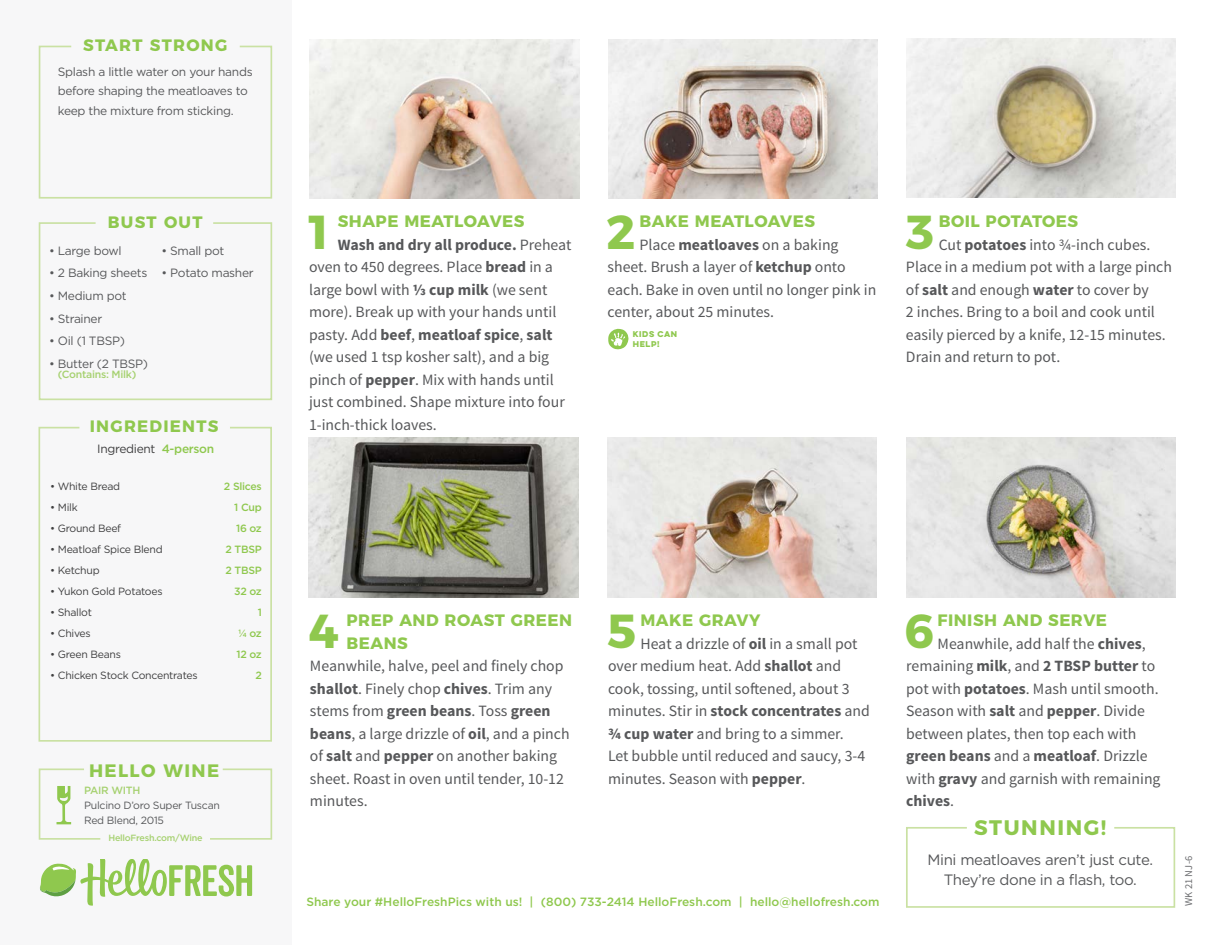
<style>
.page{position:relative;width:1215px;height:945px;background:#fff}
.page>*{position:absolute;margin:0;border:0;box-sizing:border-box;transform-origin:0 0}
.t1{font:700 47.55px "Montserrat";color:#8fc84e}
.t2{font:700 21px "Montserrat";letter-spacing:.075em;color:#8fc84e}
.t3{font:700 18px "Montserrat";letter-spacing:.075em;color:#8fc84e}
.t4{font:700 16.5px/22.5px "Montserrat";letter-spacing:.03em;color:#8fc84e}
.t5{font:700 16.5px "Montserrat";letter-spacing:.075em;color:#8fc84e}
.t6{font:15.75px/22.5px "Source Sans Pro";color:#57585a}
.t7{font:15px/20.1px "Gotham";letter-spacing:-.025em;color:#57585a;text-align:center}
.t8{font:12px/19.5px "Gotham";letter-spacing:-.025em;color:#57585a}
.t9{font:500 12px "Gotham";color:#8fc84e}
.t10{font:12px "Gotham";letter-spacing:-.025em;color:#3e3e3f}
.t11{font:10.5px "Gotham";letter-spacing:-.025em;color:#3e3e3f}
.t12{font:500 10.5px/21px "Gotham";letter-spacing:-.025em;color:#8fc84e;text-align:right}
.t13{font:10.5px/15px "Gotham";letter-spacing:-.025em;color:#57585a}
.t14{font:500 10.5px "Gotham";letter-spacing:-.025em;color:#a6d170}
.t15{font:10.5px "Source Sans Pro";color:#6c6d70}
.t16{font:500 9px "Gotham";letter-spacing:-.025em;color:#a6d170}
.t17{font:700 7.5px/9.8px "Lulo Clean One";letter-spacing:-.15em;color:#8fc84e}
.s1{font-weight:500;color:#8fc84e}
.s2{font-weight:700}
</style>
<div class="page">
<div style="left:0;top:0;width:291px;height:945px;background:#f7f7f8"></div>
<img style="left:310px;top:39px;width:269px;height:160px">
<svg style="left:608px;top:328px;width:21px;height:22px"></svg>
<img style="left:608px;top:39px;width:269px;height:160px">
<img style="left:608px;top:438px;width:269px;height:159px">
<img style="left:309px;top:438px;width:270px;height:159px">
<img style="left:907px;top:39px;width:269px;height:159px">
<img style="left:907px;top:438px;width:269px;height:159px">
<svg style="left:38px;top:222px;width:235px;height:179px"></svg>
<svg style="left:38px;top:426px;width:234px;height:316px"></svg>
<svg style="left:38px;top:45px;width:235px;height:154px"></svg>
<svg style="left:38px;top:768px;width:63px;height:72px"></svg>
<svg style="left:210px;top:768px;width:63px;height:72px"></svg>
<svg style="left:40px;top:859px;width:212px;height:47px"></svg>
<svg style="left:906px;top:827px;width:270px;height:81px"></svg>
<p class="t5" style="left:83px;top:32px;width:146px">START STRONG</p>
<p class="t8" style="left:58px;top:62px;width:196px">Splash a little water on your hands before shaping the meatloaves to keep the mixture from sticking.</p>
<p class="t4" style="left:108px;top:210px;width:96px">BUST OUT</p>
<p class="t8" style="left:49px;top:241px;width:74px">• Large bowl</p>
<p class="t8" style="left:49px;top:263px;width:100px">• 2 Baking sheets</p>
<p class="t8" style="left:49px;top:286px;width:79px">• Medium pot</p>
<p class="t8" style="left:49px;top:308px;width:55px">• Strainer</p>
<p class="t8" style="left:49px;top:331px;width:77px">• Oil (1 TBSP)</p>
<p class="t8" style="left:49px;top:353px;width:100px">• Butter (2 TBSP)</p>
<p class="t14" style="left:58px;top:368px;width:80px">(Contains: Milk)</p>
<p class="t8" style="left:161px;top:241px;width:64px">• Small pot</p>
<p class="t8" style="left:161px;top:263px;width:94px">• Potato masher</p>
<p class="t5" style="left:90px;top:413px;width:130px">INGREDIENTS</p>
<p class="t10" style="left:97px;top:441px;width:119px">Ingredient <span class="s1">4-person</span></p>
<p class="t11" style="left:50px;top:479px;width:72px">• White Bread</p>
<p class="t11" style="left:50px;top:500px;width:29px">• Milk</p>
<p class="t11" style="left:50px;top:521px;width:72px">• Ground Beef</p>
<p class="t11" style="left:50px;top:542px;width:114px">• Meatloaf Spice Blend</p>
<p class="t11" style="left:50px;top:563px;width:51px">• Ketchup</p>
<p class="t11" style="left:50px;top:584px;width:114px">• Yukon Gold Potatoes</p>
<p class="t11" style="left:50px;top:605px;width:43px">• Shallot</p>
<p class="t11" style="left:50px;top:626px;width:42px">• Chives</p>
<p class="t11" style="left:50px;top:647px;width:72px">• Green Beans</p>
<p class="t11" style="left:50px;top:668px;width:149px">• Chicken Stock Concentrates</p>
<p class="t12" style="left:224px;top:475px;width:39px">2 Slices<br>1 Cup<br>16 oz<br>2 TBSP<br>2 TBSP<br>32 oz<br>1<br>¼ oz<br>12 oz<br>2</p>
<p class="t3" style="left:89px;top:756px;width:132px">HELLO WINE</p>
<p class="t14" style="left:84px;top:783px;width:58px">PAIR WITH</p>
<p class="t16" style="left:108px;top:832px;width:96px">HelloFresh.com/Wine</p>
<p class="t13" style="left:84px;top:798px;width:137px">Pulcino D’oro Super Tuscan<br>Red Blend, 2015</p>
<h1 class="t1" style="left:305px;top:193px;width:31px">1</h1>
<p class="t4" style="left:338px;top:209px;width:188px">SHAPE MEATLOAVES</p>
<p class="t6" style="left:309px;top:234px;width:264px;text-indent:29px"><span class="s2">Wash and dry all produce.</span> Preheat oven to 450 degrees. Place <span class="s2">bread</span> in a large bowl with <span class="s2">⅓ cup milk</span> (we sent more). Break up with your hands until pasty. Add <span class="s2">beef</span>, <span class="s2">meatloaf spice</span>, <span class="s2">salt </span>(we used 1 tsp kosher salt), and a big pinch of <span class="s2">pepper</span>. Mix with hands until just combined. Shape mixture into four 1-inch-thick loaves.</p>
<h1 class="t1" style="left:606px;top:193px;width:31px">2</h1>
<p class="t4" style="left:639px;top:209px;width:177px">BAKE MEATLOAVES</p>
<p class="t6" style="left:608px;top:234px;width:270px;text-indent:32px">Place <span class="s2">meatloaves</span> on a baking sheet. Brush a layer of <span class="s2">ketchup</span> onto each. Bake in oven until no longer pink in center, about 25 minutes.</p>
<p class="t17" style="left:633px;top:329px;width:47px">KIDS CAN<br>HELP!</p>
<h1 class="t1" style="left:906px;top:193px;width:28px">3</h1>
<p class="t4" style="left:939px;top:209px;width:141px">BOIL POTATOES</p>
<p class="t6" style="left:906px;top:234px;width:268px;text-indent:33px">Cut <span class="s2">potatoes</span> into ¾-inch cubes.<br>Place in a medium pot with a large pinch of <span class="s2">salt</span> and enough <span class="s2">water</span> to cover by<br>2 inches. Bring to a boil and cook until easily pierced by a knife, 12-15 minutes.<br>Drain and return to pot.</p>
<h1 class="t1" style="left:309px;top:592px;width:32px">4</h1>
<p class="t4" style="left:347px;top:608px;width:227px">PREP AND ROAST GREEN<br>BEANS</p>
<p class="t6" style="left:310px;top:655px;width:261px">Meanwhile, halve, peel and finely chop <span class="s2">shallot</span>. Finely chop <span class="s2">chives</span>. Trim any stems from <span class="s2">green beans</span>. Toss <span class="s2">green beans</span>, a large drizzle of <span class="s2">oil</span>, and a pinch of <span class="s2">salt</span> and <span class="s2">pepper</span> on another baking sheet. Roast in oven until tender, 10-12 minutes.</p>
<h1 class="t1" style="left:607px;top:592px;width:31px">5</h1>
<p class="t4" style="left:640px;top:608px;width:121px">MAKE GRAVY</p>
<p class="t6" style="left:608px;top:632px;width:263px;text-indent:32px">Heat a drizzle of <span class="s2">oil</span> in a small pot over medium heat. Add <span class="s2">shallot</span> and cook, tossing, until softened, about 3 minutes. Stir in <span class="s2">stock concentrates</span> and <span class="s2">¾ cup water</span> and bring to a simmer.<br>Let bubble until reduced and saucy, 3-4 minutes. Season with <span class="s2">pepper</span>.</p>
<p class="t9" style="left:306px;top:894px;width:575px">Share your #HelloFreshPics with us! | (800) 733-2414 HelloFresh.com | hello@hellofresh.com</p>
<h1 class="t1" style="left:904px;top:592px;width:31px">6</h1>
<p class="t4" style="left:938px;top:608px;width:171px">FINISH AND SERVE</p>
<p class="t6" style="left:906px;top:632px;width:256px;text-indent:31px">Meanwhile, add half the <span class="s2">chives</span>, remaining <span class="s2">milk</span>, and <span class="s2">2 TBSP butter</span> to pot with <span class="s2">potatoes</span>. Mash until smooth.<br>Season with <span class="s2">salt</span> and <span class="s2">pepper</span>. Divide between plates, then top each with <span class="s2">green beans</span> and a <span class="s2">meatloaf</span>. Drizzle with <span class="s2">gravy</span> and garnish with remaining <span class="s2">chives</span>.</p>
<h2 class="t2" style="left:974px;top:811px;width:134px">STUNNING!</h2>
<p class="t7" style="left:928px;top:849px;width:227px">Mini meatloaves aren’t just cute.<br>They’re done in a flash, too.</p>
<p class="t15" style="left:1182px;top:906px;width:52px;rotate:-90deg">WK 21 NJ-6</p>
</div>
